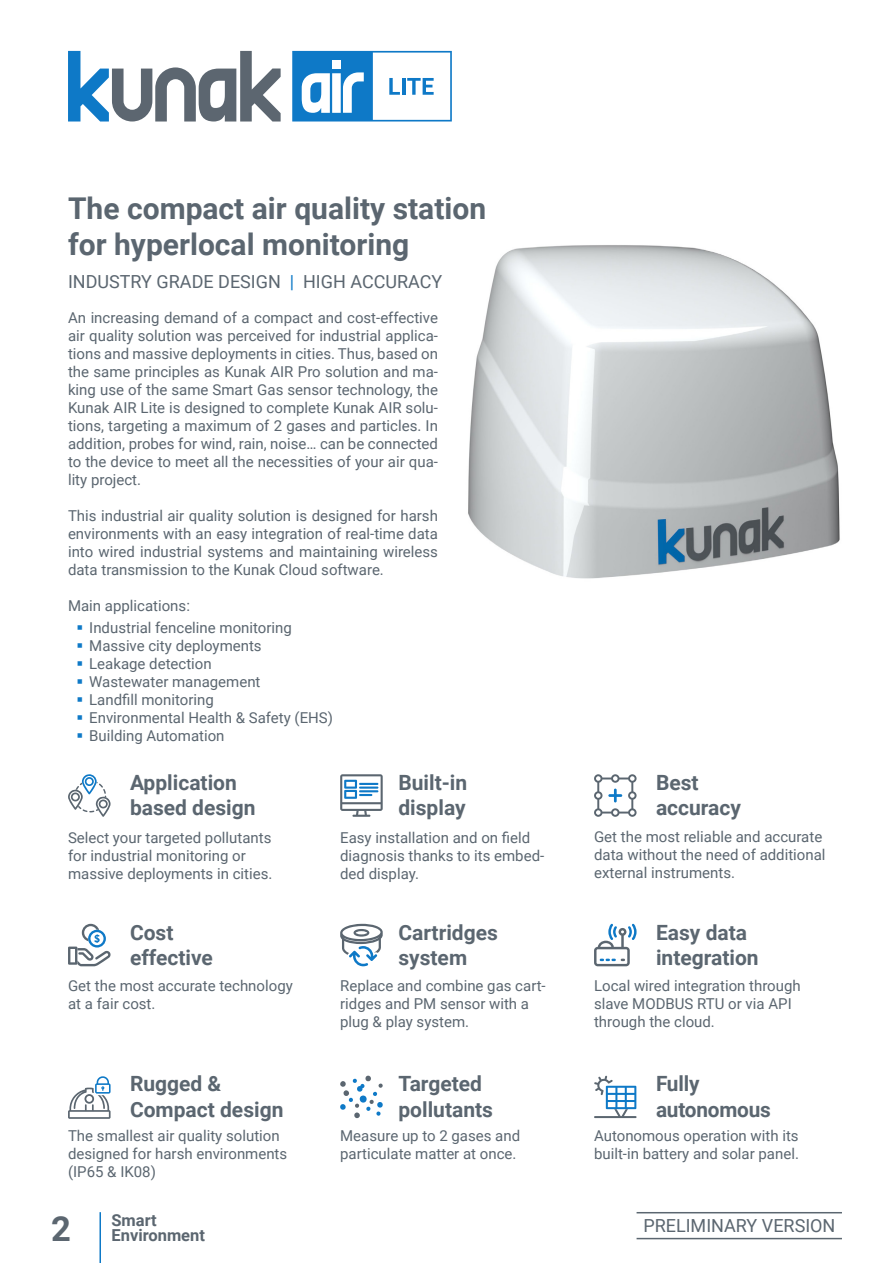
<style>
.page{position:relative;width:893px;height:1263px;background:#fff}
.page>*{position:absolute;margin:0;border:0;box-sizing:border-box;transform-origin:0 0}
.t1{font:700 30px/36px "Roboto";color:#5b6670}
.t2{font:700 21px/25.2px "Roboto";color:#5b6670}
.t3{font:18px "Roboto";color:#5b6670}
.t4{font:700 16.5px/15px "Roboto";color:#5b6670}
.t5{font:15px/18px "Roboto";color:#5b6670}
.s1{color:#0e79c7}
.s2{font-size:34.5px}
</style>
<div class="page">
<hr style="left:99px;top:1212px;width:2px;height:51px;background:#0e79c7">
<hr style="left:637px;top:1212px;width:205px;height:1px;background:#5b6670">
<hr style="left:637px;top:1238px;width:205px;height:1px;background:#5b6670">
<img style="left:468px;top:245px;width:372px;height:334px">
<svg style="left:68px;top:51px;width:213px;height:71px"></svg>
<svg style="left:292px;top:51px;width:160px;height:71px"></svg>
<svg style="left:68px;top:774px;width:43px;height:43px"></svg>
<svg style="left:68px;top:924px;width:43px;height:42px"></svg>
<svg style="left:340px;top:924px;width:43px;height:42px"></svg>
<svg style="left:340px;top:1076px;width:43px;height:43px"></svg>
<svg style="left:594px;top:1076px;width:43px;height:42px"></svg>
<svg style="left:594px;top:924px;width:43px;height:42px"></svg>
<svg style="left:340px;top:774px;width:43px;height:43px"></svg>
<svg style="left:594px;top:774px;width:43px;height:43px"></svg>
<svg style="left:68px;top:1076px;width:43px;height:43px"></svg>
<h1 class="t1" style="left:68px;top:189px;width:420px">The compact air quality station for hyperlocal monitoring</h1>
<p class="t3" style="left:68px;top:269px;width:376px">INDUSTRY GRADE DESIGN <span class="s1">|</span> HIGH ACCURACY</p>
<p class="t5" style="left:68px;top:308px;width:371px;text-align:justify">An increasing demand of a compact and cost-effective air quality solution was perceived for industrial applica&shy;tions and massive deployments in cities. Thus, based on the same principles as Kunak AIR Pro solution and ma&shy;king use of the same Smart Gas sensor technology, the Kunak AIR Lite is designed to complete Kunak AIR solu&shy;tions, targeting a maximum of 2 gases and particles. In addition, probes for wind, rain, noise… can be connected to the device to meet all the necessities of your air qua&shy;lity project.</p>
<p class="t5" style="left:68px;top:506px;width:371px;text-align:justify">This industrial air quality solution is designed for harsh environments with an easy integration of real-time data into wired industrial systems and maintaining wireless data transmission to the Kunak Cloud software.</p>
<p class="t5" style="left:89px;top:594px;width:204px;line-height:22.2px;text-indent:-21px">Main applications:<br>Industrial fenceline monitoring</p>
<p class="t5" style="left:89px;top:636px;width:245px">Massive city deployments<br>Leakage detection<br>Wastewater management<br>Landfill monitoring<br>Environmental Health &amp; Safety (EHS)<br>Building Automation</p>
<h2 class="t2" style="left:130px;top:769px;width:127px">Application based design</h2>
<p class="t5" style="left:68px;top:828px;width:206px">Select your targeted pollutants for industrial monitoring or massive deployments in cities.</p>
<h2 class="t2" style="left:130px;top:919px;width:84px">Cost effective</h2>
<p class="t5" style="left:68px;top:976px;width:226px">Get the most accurate technology at a fair cost.</p>
<h2 class="t2" style="left:398px;top:769px;width:70px">Built-in display</h2>
<h2 class="t2" style="left:656px;top:769px;width:87px">Best accuracy</h2>
<p class="t5" style="left:594px;top:827px;width:233px">Get the most reliable and accurate data without the need of additional external instruments.</p>
<p class="t5" style="left:340px;top:828px;width:206px">Easy installation and on field diagnosis thanks to its embed&shy;ded display.</p>
<h2 class="t2" style="left:398px;top:919px;width:101px">Cartridges system</h2>
<p class="t5" style="left:340px;top:976px;width:207px">Replace and combine gas cart&shy;ridges and PM sensor with a plug &amp; play system.</p>
<h2 class="t2" style="left:656px;top:919px;width:104px">Easy data integration</h2>
<p class="t5" style="left:594px;top:976px;width:208px">Local wired integration through slave MODBUS RTU or via API through the cloud.</p>
<h2 class="t2" style="left:130px;top:1070px;width:155px">Rugged &amp;<br>Compact design</h2>
<p class="t5" style="left:68px;top:1126px;width:221px">The smallest air quality solution designed for harsh environments (IP65 &amp; IK08)</p>
<p class="t5" style="left:594px;top:1126px;width:206px">Autonomous operation with its built-in battery and solar panel.</p>
<h2 class="t2" style="left:398px;top:1070px;width:96px">Targeted pollutants</h2>
<p class="t5" style="left:340px;top:1126px;width:181px">Measure up to 2 gases and particulate matter at once.</p>
<h2 class="t2" style="left:656px;top:1070px;width:116px">Fully autonomous</h2>
<p class="t4" style="left:111px;top:1212px;width:95px;text-indent:-60px"><span class="s2">2</span> Smart<br>Environment</p>
<p class="t3" style="left:643px;top:1213px;width:194px">PRELIMINARY VERSION</p>
</div>
